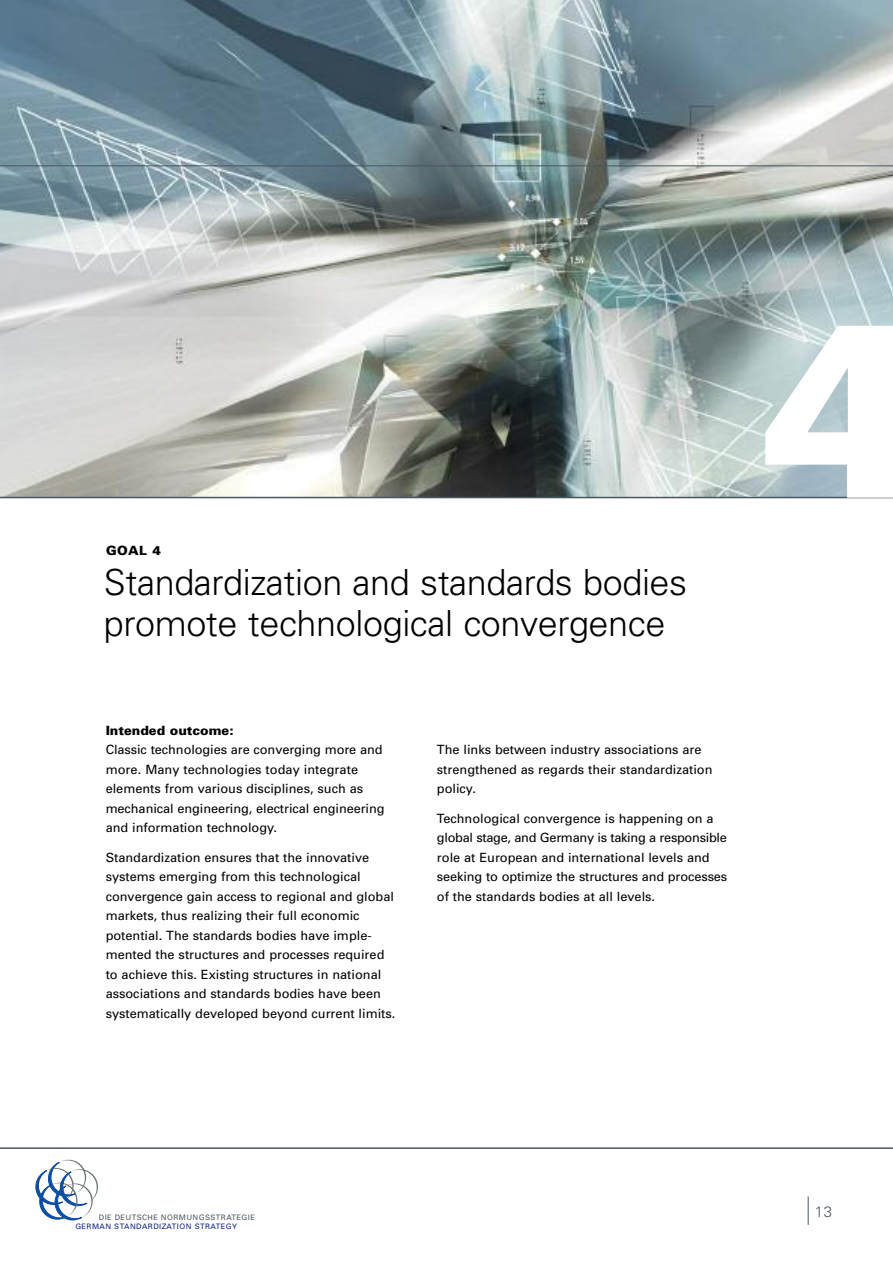
<style>
.page{position:relative;width:893px;height:1263px;background:#fff}
.page>*{position:absolute;margin:0;border:0;box-sizing:border-box;transform-origin:0 0}
.t1{font:900 248.55px "Univers";color:#fff}
.t2{font:300 36px/40.5px "Univers";letter-spacing:-.01em;color:#000}
.t3{font:300 15px "Univers";color:#485761}
.t4{font:12.75px/19.5px "Univers";color:#000}
.t5{font:900 12.75px "Univers";color:#000}
.t6{font:7.5px "Univers";letter-spacing:.055em;color:#10218b}
.t7{font:7.5px "Univers";letter-spacing:.055em;color:#485761}
</style>
<div class="page">
<img style="left:0;top:0;width:893px;height:497px">
<svg style="left:35px;top:1159px;width:63px;height:62px"></svg>
<svg style="left:808px;top:1196px;width:1px;height:29px"></svg>
<hr style="left:0;top:1147px;width:893px;height:2px;background:#485761">
<hr style="left:0;top:166px;width:893px;height:1px;background:#485761">
<hr style="left:0;top:497px;width:893px;height:1px;background:#485761">
<p class="t5" style="left:106px;top:546px;width:56px">GOAL 4</p>
<h2 class="t2" style="left:104px;top:565px;width:585px">Standardization and standards bodies promote technological convergence</h2>
<p class="t5" style="left:106px;top:726px;width:129px">Intended outcome:</p>
<p class="t4" style="left:106px;top:741px;width:280px">Classic technologies are converging more and more. Many technologies today integrate elements from various disciplines, such as mechanical engineering, electrical engineering and information technology.</p>
<p class="t4" style="left:106px;top:848px;width:291px">Standardization ensures that the innovative systems emerging from this technological convergence gain access to regional and global markets, thus realizing their full economic potential. The standards bodies have imple&shy;mented the structures and processes required to achieve this. Existing structures in national associations and standards bodies have been systematically developed beyond current limits.</p>
<p class="t4" style="left:437px;top:741px;width:277px">The links between industry associations are strengthened as regards their standardization policy.</p>
<p class="t4" style="left:437px;top:809px;width:292px">Technological convergence is happening on a global stage, and Germany is taking a responsible role at European and international levels and seeking to optimize the structures and processes of the standards bodies at all levels.</p>
<h1 class="t1" style="left:761px;top:318px;width:167px">4</h1>
<p class="t7" style="left:99px;top:1215px;width:158px">DIE DEUTSCHE NORMUNGSSTRATEGIE</p>
<p class="t6" style="left:75px;top:1224px;width:163px">GERMAN STANDARDIZATION STRATEGY</p>
<p class="t3" style="left:815px;top:1206px;width:19px">13</p>
</div>
